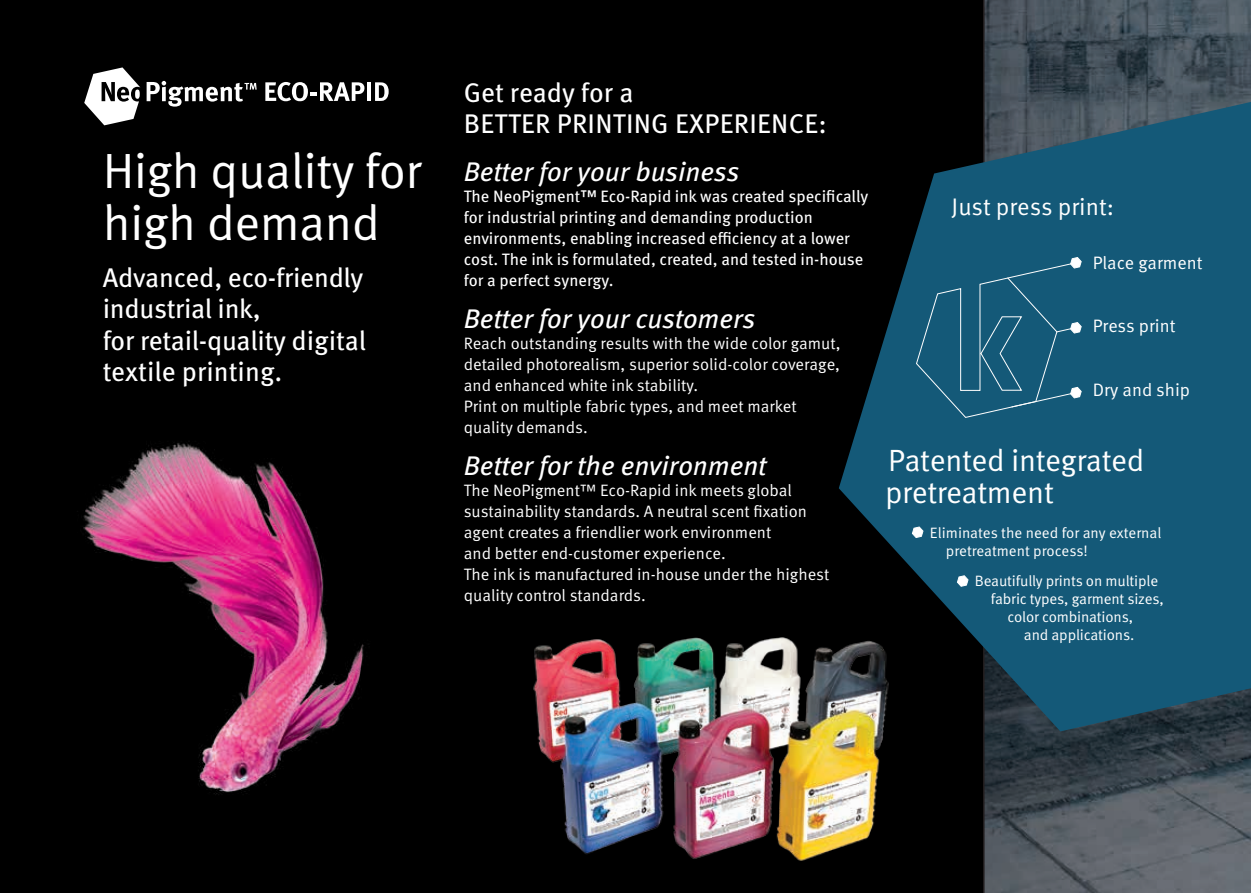
<style>
.page{position:relative;width:1251px;height:893px;background:#fff}
.page>*{position:absolute;margin:0;border:0;box-sizing:border-box;transform-origin:0 0}
.t1{font:49.5px/51.4px "Meta Pro Norm";letter-spacing:-.01em;color:#fff}
.t2{font:30.75px/31.5px "Meta Pro Norm";letter-spacing:-.01em;color:#fff}
.t3{font:27px/31.5px "Meta Pro";letter-spacing:-.01em;color:#fff}
.t4{font:italic 27px "Meta Pro";color:#fff}
.t5{font:27px/31.5px "Meta Pro";letter-spacing:.01em;color:#fff}
.t6{font:24px "Meta Pro Norm";color:#fff}
.t7{font:18px "Meta Pro Norm";color:#fff}
.t8{font:16.5px/21px "Meta Pro Norm";color:#fff}
.t9{font:16.5px/21px "Meta Pro";color:#fff}
.t10{font:15px/18px "Meta Pro Norm";letter-spacing:-.01em;color:#fff}
.s1{font-weight:500}
</style>
<div class="page">
<img style="left:984px;top:0;width:266px;height:893px">
<div style="left:0;top:0;width:984px;height:893px;background:#000"></div>
<svg style="left:147px;top:81px;width:109px;height:26px"></svg>
<svg style="left:84px;top:67px;width:56px;height:58px"></svg>
<svg style="left:265px;top:82px;width:99px;height:19px"></svg>
<hr style="left:367px;top:82px;width:4px;height:19px;background:#fff">
<svg style="left:375px;top:82px;width:13px;height:19px"></svg>
<img style="left:513px;top:609px;width:397px;height:268px">
<img style="left:68px;top:433px;width:306px;height:385px">
<svg style="left:838px;top:102px;width:412px;height:629px;background:#14465d"></svg>
<svg style="left:915px;top:257px;width:166px;height:161px;background:#1e607d"></svg>
<svg style="left:912px;top:527px;width:10px;height:11px"></svg>
<svg style="left:957px;top:576px;width:10px;height:10px"></svg>
<h1 class="t1" style="left:103px;top:142px;width:320px">High quality for high demand</h1>
<h3 class="t3" style="left:103px;top:260px;width:265px">Advanced, eco-friendly industrial ink,<br>for retail-quality digital textile printing.</h3>
<h3 class="t5" style="left:463px;top:75px;width:364px">Get ready for a<br>BETTER PRINTING EXPERIENCE:</h3>
<h3 class="t4" style="left:463px;top:151px;width:277px">Better for your business</h3>
<p class="t9" style="left:463px;top:184px;width:406px">The NeoPigment<span class="s1">™</span> Eco-Rapid ink was created specifically for industrial printing and demanding production environments, enabling increased efficiency at a lower cost. The ink is formulated, created, and tested in-house for a perfect synergy.</p>
<h3 class="t4" style="left:463px;top:298px;width:293px">Better for your customers</h3>
<p class="t8" style="left:463px;top:331px;width:378px">Reach outstanding results with the wide color gamut, detailed photorealism, superior solid-color coverage, and enhanced white ink stability.<br>Print on multiple fabric types, and meet market quality demands.</p>
<h3 class="t4" style="left:463px;top:445px;width:304px">Better for the environment</h3>
<p class="t8" style="left:463px;top:478px;width:367px">The NeoPigment™ Eco-Rapid ink meets global sustainability standards A. neutral scent fixation agent creates a friendlier work environment<br>and better end-customer experience.<br>The ink is manufactured in-house under the highest quality control standards.</p>
<h3 class="t6" style="left:951px;top:188px;width:164px">Just press print:</h3>
<p class="t7" style="left:1092px;top:249px;width:111px">Place garment</p>
<p class="t7" style="left:1092px;top:312px;width:84px">Press print</p>
<p class="t7" style="left:1092px;top:376px;width:99px">Dry and ship</p>
<h2 class="t2" style="left:884px;top:443px;width:261px">Patented integrated pretreatment</h2>
<p class="t10" style="left:945px;top:522px;width:217px;text-indent:-16px">Eliminates the need for any external pretreatment process!</p>
<p class="t10" style="left:974px;top:571px;width:185px">Beautifully prints on multiple</p>
<p class="t10" style="left:990px;top:589px;width:174px">fabric types, garment sizes,</p>
<p class="t10" style="left:1007px;top:607px;width:127px">color combinations,</p>
<p class="t10" style="left:1023px;top:625px;width:112px">and applications.</p>
</div>
